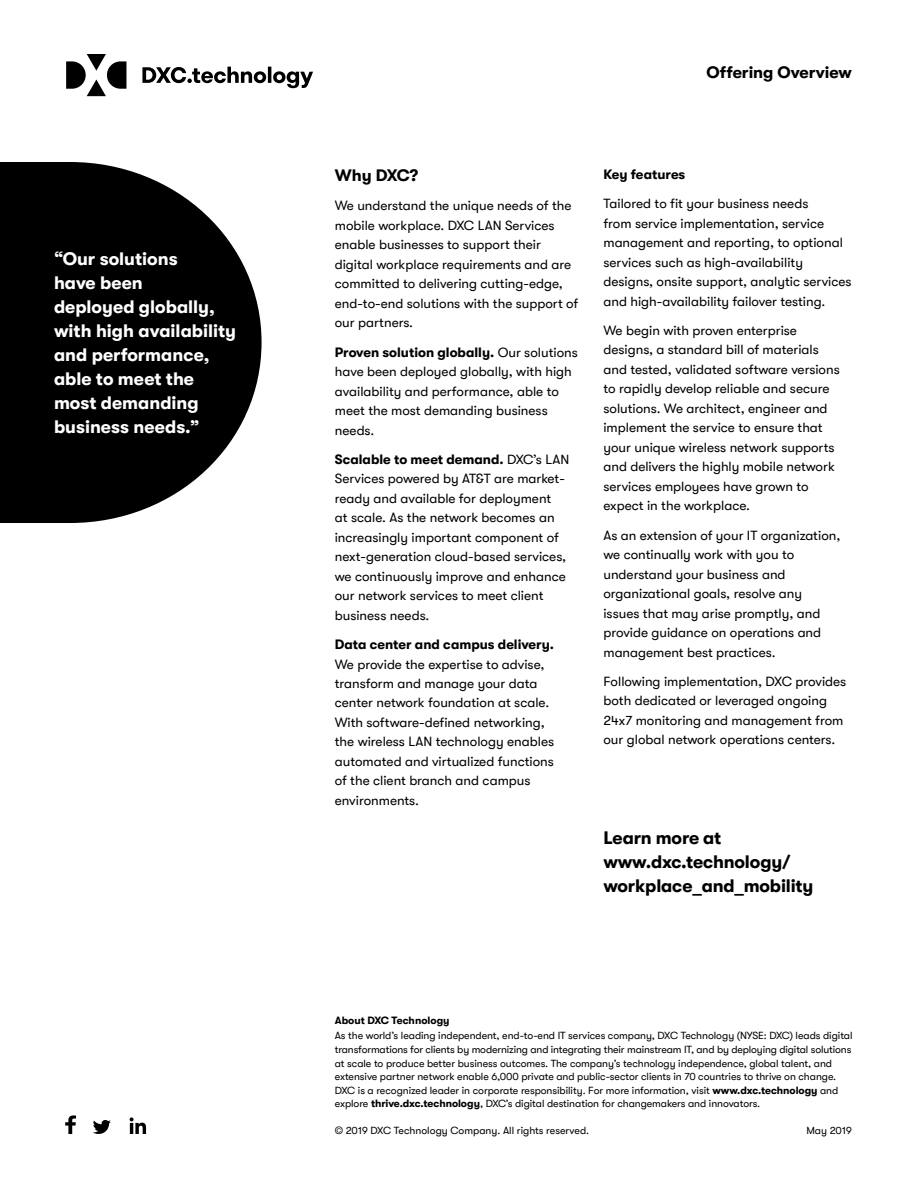
<style>
.page{position:relative;width:918px;height:1188px;background:#fff}
.page>*{position:absolute;margin:0;border:0;box-sizing:border-box;transform-origin:0 0}
.t1{font:700 18px/24px "GT Walsheim Pro";color:#fff}
.t2{font:700 18px/24px "GT Walsheim Pro";letter-spacing:-.01em;color:#000}
.t3{font:700 16.5px "GT Walsheim Pro";color:#000}
.t4{font:13.5px/19.5px "GT Walsheim Pro";color:#000}
.t5{font:700 13.5px "GT Walsheim Pro";color:#000}
.t6{font:10.5px/13.5px "GT Walsheim Pro";letter-spacing:-.005em;color:#000}
.t7{font:700 10.5px "GT Walsheim Pro";color:#000}
.s1{font-weight:700}
</style>
<div class="page">
<svg style="left:66px;top:54px;width:247px;height:42px"></svg>
<svg style="left:130px;top:1117px;width:16px;height:17px"></svg>
<svg style="left:93px;top:1120px;width:18px;height:14px"></svg>
<svg style="left:65px;top:1115px;width:11px;height:19px"></svg>
<svg style="left:0;top:162px;width:262px;height:361px;fill:#000"></svg>
<h1 class="t1" style="left:54px;top:247px;width:184px">“Our solutions<br>have been<br>deployed globally, with high availability and performance, able to meet the most demanding business needs.”</h1>
<p class="t3" style="left:707px;top:63px;width:147px">Offering Overview</p>
<p class="t3" style="left:335px;top:166px;width:85px">Why DXC?</p>
<p class="t4" style="left:335px;top:196px;width:245px">We understand the unique needs of the mobile workplace. DXC LAN Services enable businesses to support their digital workplace requirements and are committed to delivering cutting-edge, end-to-end solutions with the support of our partners.</p>
<p class="t4" style="left:335px;top:342px;width:245px"><span class="s1">Proven solution globally.</span> Our solutions have been deployed globally, with high availability and performance, able to meet the most demanding business needs.</p>
<p class="t4" style="left:335px;top:450px;width:236px"><span class="s1">Scalable to meet demand.</span> DXC’s LAN Services powered by AT&amp;T are market&shy;ready and available for deployment<br>at scale. As the network becomes an increasingly important component of next-generation cloud-based services, we continuously improve and enhance our network services to meet client business needs.</p>
<p class="t5" style="left:335px;top:637px;width:221px">Data center and campus delivery.</p>
<p class="t4" style="left:335px;top:654px;width:221px">We provide the expertise to advise, transform and manage your data center network foundation at scale.<br>With software-defined networking, the wireless LAN technology enables automated and virtualized functions of the client branch and campus environments.</p>
<p class="t5" style="left:603px;top:167px;width:83px">Key features</p>
<p class="t4" style="left:603px;top:194px;width:250px">Tailored to fit your business needs<br>from service implementation, service management and reporting, to optional services such as high-availability designs, onsite support, analytic services and high-availability failover testing.</p>
<p class="t4" style="left:603px;top:321px;width:238px">We begin with proven enterprise designs, a standard bill of materials and tested, validated software versions to rapidly develop reliable and secure solutions. We architect, engineer and implement the service to ensure that your unique wireless network supports and delivers the highly mobile network services employees have grown to expect in the workplace.</p>
<p class="t4" style="left:603px;top:525px;width:239px">As an extension of your IT organization, we continually work with you to understand your business and organizational goals, resolve any issues that may arise promptly, and provide guidance on operations and management best practices.</p>
<p class="t4" style="left:603px;top:671px;width:244px">Following implementation, DXC provides both dedicated or leveraged ongoing 24x7 monitoring and management from our global network operations centers.</p>
<h1 class="t2" style="left:603px;top:826px;width:211px">Learn more at www.dxc.technology/ workplace_and_mobility</h1>
<p class="t7" style="left:335px;top:1014px;width:116px">About DXC Technology</p>
<p class="t6" style="left:335px;top:1029px;width:519px">As the world’s leading independent, end-to-end IT services company, DXC Technology (NYSE: DXC) leads digital transformations for clients by modernizing and integrating their mainstream IT, and by deploying digital solutions at scale to produce better business outcomes. The company’s technology independence, global talent, and extensive partner network enable 6,000 private and public-sector clients in 70 countries to thrive on change.<br>DXC is a recognized leader in corporate responsibility. For more information, visit <span class="s1">www.dxc.technology</span> and explore <span class="s1">thrive.dxc.technology</span>, DXC’s digital destination for changemakers and innovators.</p>
<p class="t6" style="left:335px;top:1124px;width:256px">© 2019 DXC Technology Company. All rights reserved.</p>
<p class="t6" style="left:806px;top:1124px;width:47px">May 2019</p>
</div>
